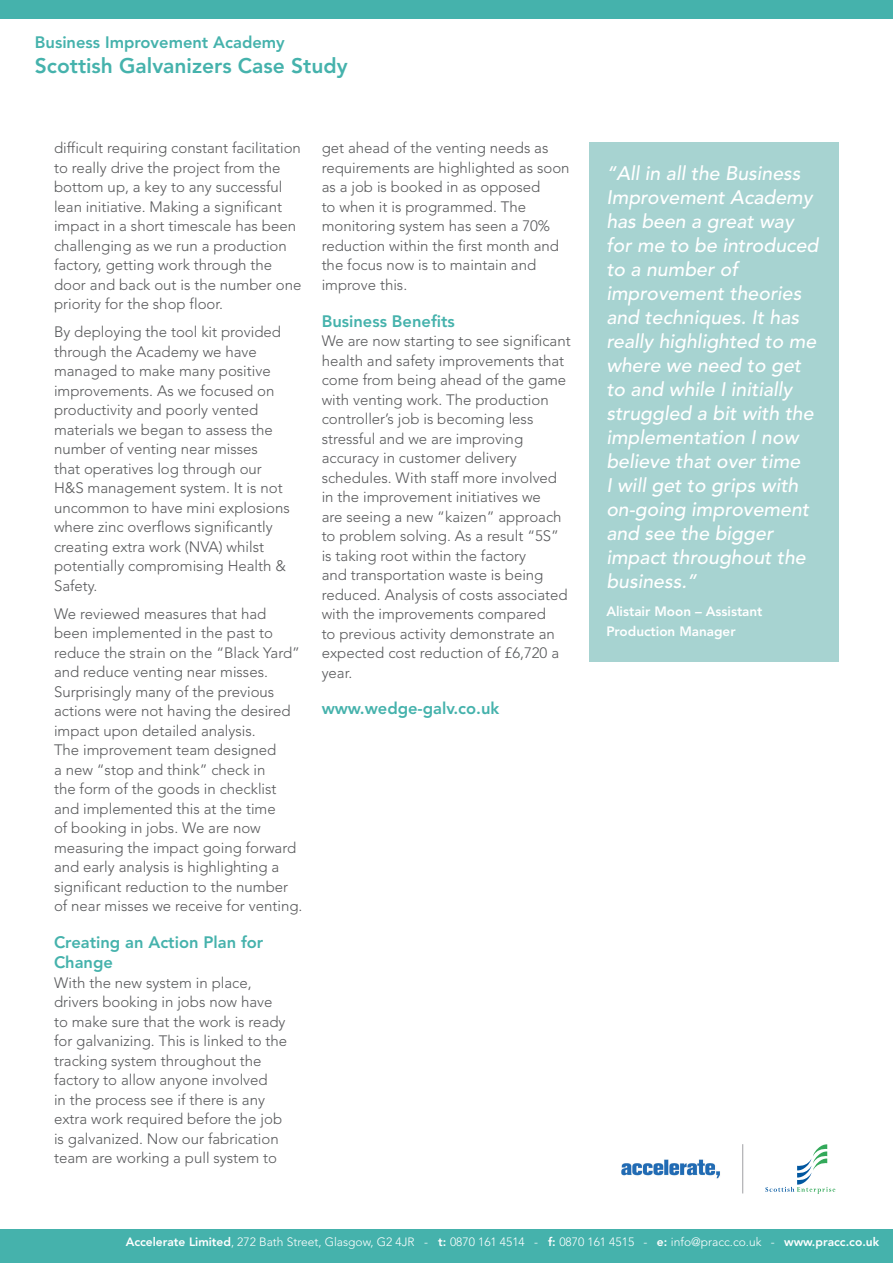
<style>
.page{position:relative;width:893px;height:1263px;background:#fff}
.page>*{position:absolute;margin:0;border:0;box-sizing:border-box;transform-origin:0 0}
.page_header{font:800 21px "Avenir";color:#45b2ac}
.quotation{font:italic 500 19.5px/24px "Avenir";color:#fff}
.subhead{font:800 16.5px/19.8px "Avenir";color:#45b2ac}
.page_header_sub{font:800 16.5px "Avenir";color:#45b2ac}
.body_text{font:300 15px/19.5px "Avenir";color:#57585a}
.t1{font:800 13.5px/19.5px "Avenir";color:#fff}
.body_text-2{font:300 12px "Avenir";color:#fff}
.s1{font-weight:800}
</style>
<div class="page">
<div style="left:0;top:1230px;width:893px;height:33px;background:#45b2ac"></div>
<div style="left:0;top:0;width:893px;height:19px;background:#45b2ac"></div>
<div style="left:589px;top:142px;width:250px;height:520px;background:#a7d3d1"></div>
<img style="left:622px;top:1159px;width:98px;height:20px">
<hr style="left:742px;top:1144px;width:1px;height:49px;background:#9fa0a4">
<svg style="left:765px;top:1144px;width:70px;height:50px"></svg>
<p class="page_header_sub" style="left:35px;top:32px;width:251px">Business Improvement Academy</p>
<p class="page_header" style="left:35px;top:53px;width:314px">Scottish Galvanizers Case Study</p>
<p class="body_text" style="left:54px;top:138px;width:249px">difficult requiring constant facilitation to really drive the project from the bottom up, a key to any successful lean initiative. Making a significant impact in a short timescale has been challenging as we run a production factory, getting work through the door and back out is the number one priority for the shop floor.</p>
<p class="body_text" style="left:54px;top:322px;width:237px">By deploying the tool kit provided through the Academy we have managed to make many positive improvements. As we focused on productivity and poorly vented materials we began to assess the number of venting near misses<br>that operatives log through our<br>H&amp;S management system. It is not uncommon to have mini explosions where zinc overflows significantly creating extra work (NVA) whilst potentially compromising Health &amp;<br>Safety.</p>
<p class="body_text" style="left:54px;top:604px;width:250px">We reviewed measures that had been implemented in the past to reduce the strain on the “Black Yard” and reduce venting near misses.<br>Surprisingly many of the previous actions were not having the desired impact upon detailed analysis.<br>The improvement team designed<br>a new “stop and think” check in<br>the form of the goods in checklist and implemented this at the time<br>of booking in jobs. We are now measuring the impact going forward and early analysis is highlighting a significant reduction to the number of near misses we receive for venting.</p>
<p class="subhead" style="left:54px;top:932px;width:211px">Creating an Action Plan for<br>Change</p>
<p class="body_text" style="left:54px;top:973px;width:235px">With the new system in place, drivers booking in jobs now have to make sure that the work is ready for galvanizing. This is linked to the tracking system throughout the factory to allow anyone involved<br>in the process see if there is any extra work required before the job is galvanized. Now our fabrication team are working a pull system to</p>
<p class="body_text" style="left:322px;top:138px;width:249px">get ahead of the venting needs as requirements are highlighted as soon as a job is booked in as opposed<br>to when it is programmed. The monitoring system has seen a 70% reduction within the first month and the focus now is to maintain and improve this.</p>
<p class="subhead" style="left:322px;top:311px;width:135px">Business Benefits</p>
<p class="body_text" style="left:322px;top:331px;width:250px">We are now starting to see significant health and safety improvements that come from being ahead of the game with venting work. The production controller’s job is becoming less stressful and we are improving accuracy in customer delivery schedules. With staff more involved in the improvement initiatives we<br>are seeing a new “kaizen” approach to problem solving. As a result “5S” is taking root within the factory<br>and transportation waste is being reduced. Analysis of costs associated with the improvements compared<br>to previous activity demonstrate an expected cost reduction of £6,720 a year.</p>
<p class="subhead" style="left:322px;top:699px;width:179px">www.wedge-galv.co.uk</p>
<p class="quotation" style="left:606px;top:162px;width:214px">“All in all the Business<br>Improvement Academy has been a great way for me to be introduced to a number of improvement theories and techniques. It has really highlighted to me where we need to get to and while I initially struggled a bit with the implementation I now believe that over time<br>I will get to grips with on-going improvement and see the bigger impact throughout the business.”</p>
<p class="t1" style="left:606px;top:602px;width:158px">Alistair Moon – Assistant<br>Production Manager</p>
<p class="body_text-2" style="left:126px;top:1235px;width:755px"><span class="s1">Accelerate Limited</span>, 272 Bath Street, Glasgow, G2 4JR - <span class="s1">t:</span> 0870 161 4514 - <span class="s1">f:</span> 0870 161 4515 - <span class="s1">e:</span> info@pracc.co.uk - <span class="s1">www.pracc.co.uk</span></p>
</div>
